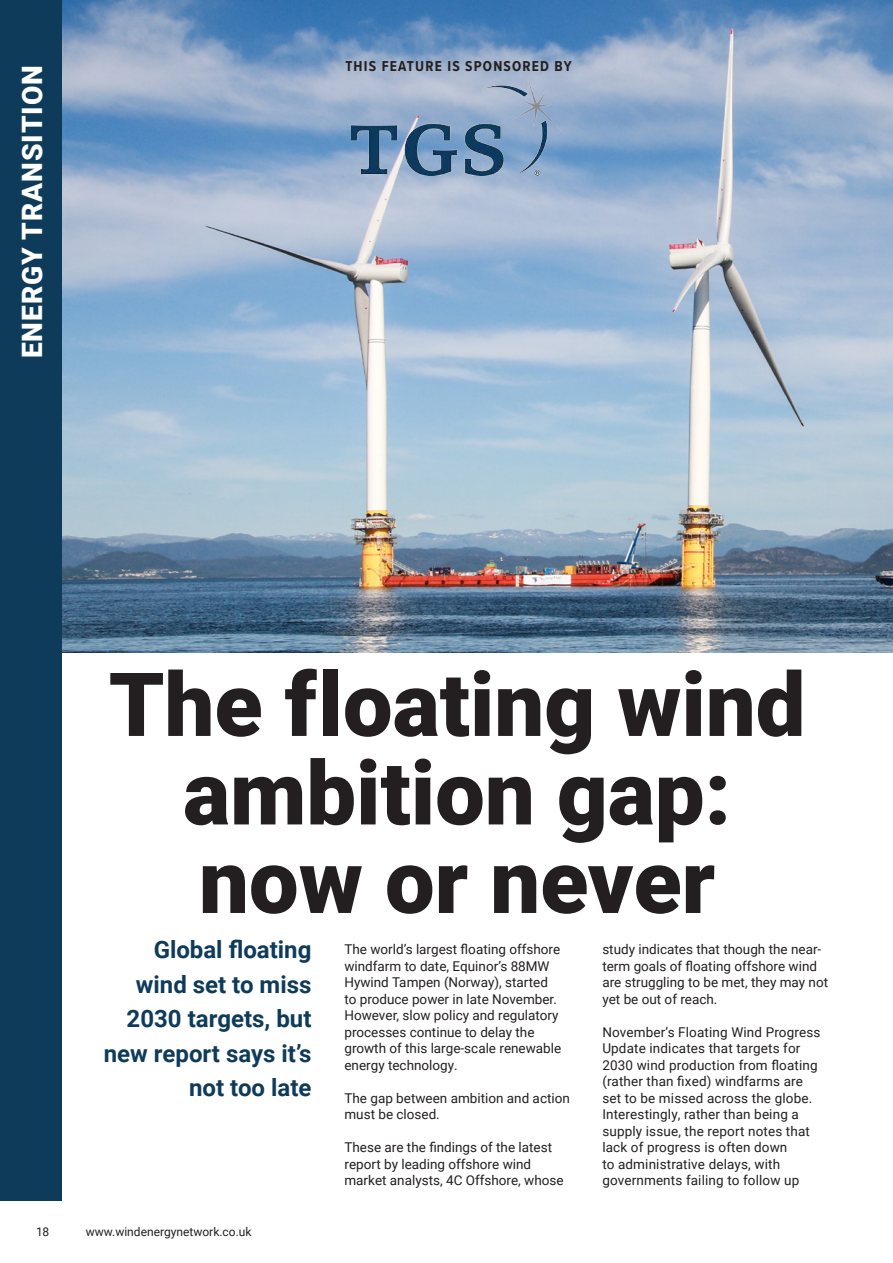
<style>
.page{position:relative;width:893px;height:1263px;background:#fff}
.page>*{position:absolute;margin:0;border:0;box-sizing:border-box;transform-origin:0 0}
.No_Spacing{font:900 88.5px/88.5px "Roboto";color:#231f20;text-align:center}
.No_Spacing-2{font:900 28.05px "Roboto";letter-spacing:.035em;color:#fff}
.BODY_TEXT{font:700 24px/34.5px "Roboto";color:#0e3b5a;text-align:right}
.t1{font:700 14.85px "Proxima Nova Cond";letter-spacing:.08em;color:#231f20}
.BODY_TEXT-2{font:13.5px/16.5px "Roboto";color:#231f20}
.t2{font:12px "Roboto";color:#231f20}
</style>
<div class="page">
<img style="left:62px;top:0;width:831px;height:652px">
<div style="left:0;top:0;width:62px;height:1201px;background:#0e3b5a"></div>
<img style="left:352px;top:75px;width:213px;height:101px">
<p class="No_Spacing-2" style="left:13px;top:358px;width:295px;rotate:-90deg">ENERGY TRANSITION</p>
<p class="t1" style="left:345px;top:55px;width:228px">THIS FEATURE IS SPONSORED BY</p>
<p class="No_Spacing" style="left:109px;top:657px;width:698px">The floating wind ambition gap: now or never</p>
<p class="BODY_TEXT" style="left:104px;top:931px;width:209px">Global floating wind set to miss<br>2030 targets, but new report says it’s not too late</p>
<p class="BODY_TEXT-2" style="left:344px;top:941px;width:218px">The world’s largest floating offshore windfarm to date, Equinor’s 88MW Hywind Tampen (Norway), started to produce power in late November.<br>However, slow policy and regulatory processes continue to delay the growth of this large-scale renewable energy technology.</p>
<p class="BODY_TEXT-2" style="left:344px;top:1089px;width:227px">The gap between ambition and action must be closed.</p>
<p class="BODY_TEXT-2" style="left:344px;top:1139px;width:221px">These are the findings of the latest report by leading offshore wind market analysts, 4C Offshore, whose</p>
<p class="BODY_TEXT-2" style="left:602px;top:941px;width:227px">study indicates that though the near&shy;term goals of floating offshore wind are struggling to be met, they may not yet be out of reach.</p>
<p class="BODY_TEXT-2" style="left:602px;top:1023px;width:220px">November’s Floating Wind Progress Update indicates that targets for 2030 wind production from floating (rather than fixed) windfarms are set to be missed across the globe.<br>Interestingly, rather than being a supply issue, the report notes that lack of progress is often down<br>to administrative delays, with governments failing to follow up</p>
<p class="t2" style="left:36px;top:1224px;width:15px">18</p>
<p class="t2" style="left:86px;top:1224px;width:167px">www.windenergynetwork.co.uk</p>
</div>
